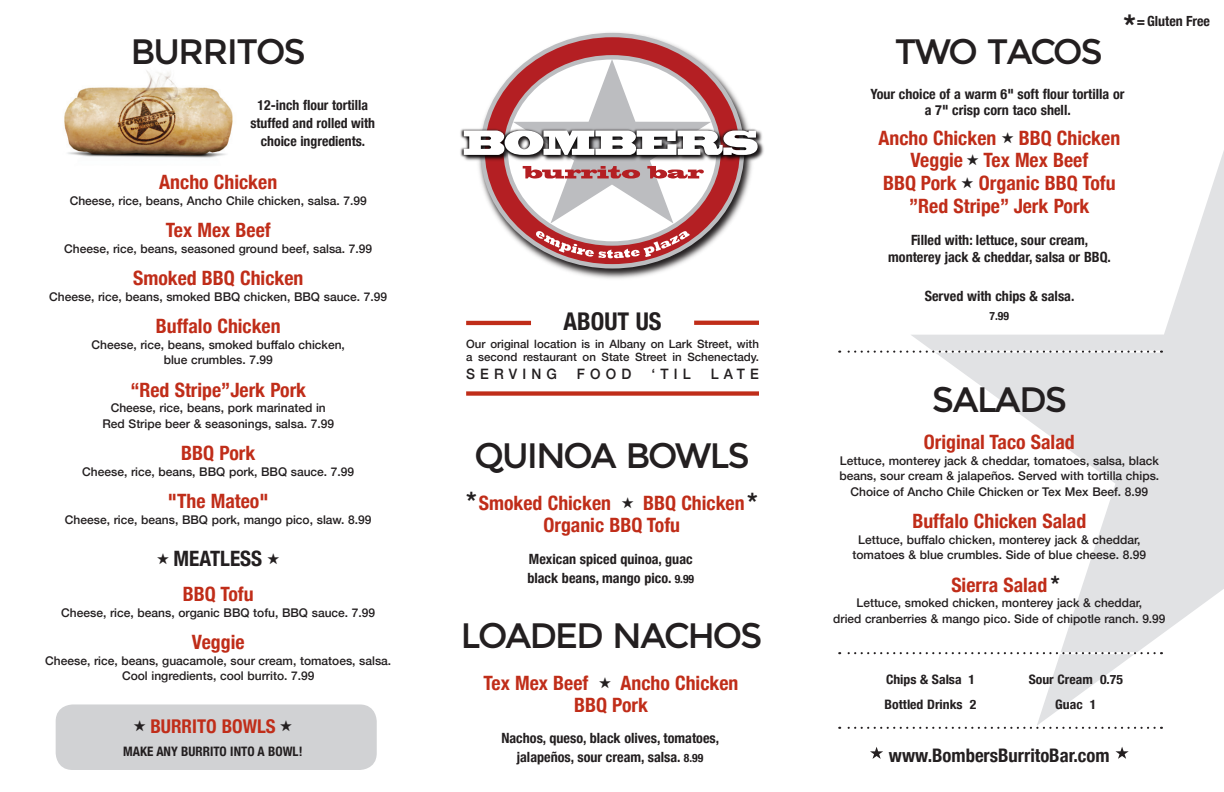
<style>
.page{position:relative;width:1224px;height:792px;background:#fff}
.page>*{position:absolute;margin:0;border:0;box-sizing:border-box;transform-origin:0 0}
.t1{font:35.2px "Montserrat";letter-spacing:-.075em;color:#231f20}
.t2{font:700 condensed 25.4px "Helvetica Neue";color:#231f20}
.t3{font:700 condensed 24.4px "Helvetica Neue";color:#231f20}
.t4{font:700 condensed 22.6px "Helvetica Neue";color:#231f20}
.t5{font:700 condensed 21.2px "Helvetica Neue";color:#231f20}
.t6{font:700 condensed 19.8px "Helvetica Neue";color:#c02d19}
.t7{font:700 condensed 19px "Helvetica Neue";color:#c02d19}
.t8{font:700 condensed 18.6px "Helvetica Neue";color:#231f20}
.t9{font:500 14.4px "Helvetica Neue";letter-spacing:.375em;color:#231f20;scale:.96 1}
.t10{font:700 condensed 14.2px/15.6px "Helvetica Neue";color:#231f20;text-align:center}
.t11{font:700 condensed 14px/18px "Helvetica Neue";color:#231f20;text-align:center}
.t12{font:700 condensed 13px "Helvetica Neue";color:#231f20;scale:1.05 1}
.t13{font:700 condensed 13px "Helvetica Neue";color:#231f20}
.t14{font:500 12px/15.6px "Helvetica Neue";color:#231f20;text-align:center}
.t15{font:700 condensed 11.6px "Helvetica Neue";color:#231f20}
.t16{font:500 11.4px/13.8px "Helvetica Neue";color:#231f20}
.s1{color:#231f20}
.s2{font-size:11.6px}
.s3{font-size:30px}
</style>
<div class="page">
<svg style="left:911px;top:151px;width:313px;height:574px"></svg>
<img style="left:64px;top:70px;width:169px;height:88px">
<svg style="left:839px;top:727px;width:316px;height:2px"></svg>
<hr style="left:839px;top:351px;width:322px;height:2px;background:#fff">
<svg style="left:839px;top:351px;width:316px;height:2px"></svg>
<div style="left:56px;top:704px;width:321px;height:66px;background:#d1d2d4;border-radius:17px"></div>
<svg style="left:870px;top:747px;width:13px;height:12px"></svg>
<svg style="left:1115px;top:747px;width:14px;height:12px"></svg>
<img style="left:563px;top:32px;width:105px;height:247px">
<svg style="left:501px;top:33px;width:229px;height:236px"></svg>
<svg style="left:503px;top:55px;width:218px;height:191px"></svg>
<img style="left:462px;top:129px;width:302px;height:30px">
<svg style="left:464px;top:59px;width:294px;height:164px"></svg>
<svg style="left:536px;top:231px;width:154px;height:27px"></svg>
<hr style="left:839px;top:652px;width:322px;height:2px;background:#fff">
<svg style="left:839px;top:652px;width:316px;height:2px"></svg>
<hr style="left:466px;top:321px;width:65px;height:4px;background:#c02d19">
<div style="left:466px;top:391px;width:293px;height:5px;background:#c02d19"></div>
<svg style="left:694px;top:321px;width:65px;height:4px"></svg>
<p class="t1" style="left:130px;top:30px;width:177px">BURRITOS</p>
<p class="t11" style="left:250px;top:95px;width:126px">12-inch flour tortilla stuffed and rolled with choice ingredients.</p>
<p class="t6" style="left:159px;top:166px;width:119px">Ancho Chicken</p>
<p class="t14" style="left:70px;top:192px;width:299px">Cheese, rice, beans, Ancho Chile chicken, salsa. 7.99</p>
<p class="t6" style="left:166px;top:214px;width:106px">Tex Mex Beef</p>
<p class="t14" style="left:64px;top:240px;width:310px">Cheese, rice, beans, seasoned ground beef, salsa. 7.99</p>
<p class="t6" style="left:133px;top:262px;width:172px">Smoked BBQ Chicken</p>
<p class="t14" style="left:49px;top:288px;width:339px">Cheese, rice, beans, smoked BBQ chicken, BBQ sauce. 7.99</p>
<p class="t6" style="left:156px;top:310px;width:126px">Buffalo Chicken</p>
<p class="t14" style="left:92px;top:336px;width:255px">Cheese, rice, beans, smoked buffalo chicken,</p>
<p class="t14" style="left:164px;top:351px;width:111px">blue crumbles. 7.99</p>
<p class="t6" style="left:130px;top:373px;width:177px">“Red Stripe”Jerk Pork</p>
<p class="t14" style="left:111px;top:399px;width:217px">Cheese, rice, beans, pork marinated in</p>
<p class="t14" style="left:102px;top:415px;width:233px">Red Stripe beer &amp; seasonings, salsa. 7.99</p>
<p class="t6" style="left:181px;top:437px;width:76px">BBQ Pork</p>
<p class="t14" style="left:82px;top:463px;width:274px">Cheese, rice, beans, BBQ pork, BBQ sauce. 7.99</p>
<p class="t6" style="left:168px;top:485px;width:102px">"The Mateo"</p>
<p class="t14" style="left:65px;top:511px;width:308px">Cheese, rice, beans, BBQ pork, mango pico, slaw. 8.99</p>
<p class="t5" style="left:157px;top:541px;width:125px">★ MEATLESS ★</p>
<p class="t6" style="left:183px;top:578px;width:72px">BBQ Tofu</p>
<p class="t14" style="left:61px;top:604px;width:315px">Cheese, rice, beans, organic BBQ tofu, BBQ sauce. 7.99</p>
<p class="t6" style="left:192px;top:626px;width:54px">Veggie</p>
<p class="t14" style="left:45px;top:652px;width:348px">Cheese, rice, beans, guacamole, sour cream, tomatoes, salsa.<br>Cool ingredients, cool burrito. 7.99</p>
<p class="t7" style="left:134px;top:711px;width:160px"><span class="s1">★</span> BURRITO BOWLS <span class="s1">★</span></p>
<p class="t13" style="left:123px;top:740px;width:181px">MAKE ANY BURRITO INTO A BOWL!</p>
<p class="t3" style="left:564px;top:301px;width:99px">ABOUT US</p>
<p class="t16" style="left:466px;top:336px;width:294px">Our original location is in Albany on Lark Street, with a second restaurant on State Street in Schenectady.</p>
<p class="t9" style="left:466px;top:362px;width:96px">SERVING</p>
<p class="t9" style="left:577px;top:362px;width:58px">FOOD</p>
<p class="t9" style="left:652px;top:362px;width:42px">‘TIL</p>
<p class="t9" style="left:711px;top:362px;width:52px">LATE</p>
<p class="t1" style="left:474px;top:434px;width:277px">QUINOA BOWLS</p>
<p class="t2" style="left:467px;top:480px;width:11px">*</p>
<p class="t2" style="left:748px;top:481px;width:11px">*</p>
<p class="t6" style="left:479px;top:486px;width:267px">Smoked Chicken <span class="s1">★</span> BBQ Chicken</p>
<p class="t6" style="left:543px;top:509px;width:138px">Organic BBQ Tofu</p>
<p class="t10" style="left:529px;top:550px;width:165px">Mexican spiced quinoa, guac</p>
<p class="t10" style="left:527px;top:569px;width:168px">black beans, mango pico. <span class="s2">9.99</span></p>
<p class="t1" style="left:460px;top:613px;width:304px">LOADED NACHOS</p>
<p class="t6" style="left:484px;top:666px;width:256px">Tex Mex Beef <span class="s1">★</span> Ancho Chicken</p>
<p class="t6" style="left:574px;top:689px;width:76px">BBQ Pork</p>
<p class="t10" style="left:501px;top:729px;width:219px">Nachos, queso, black olives, tomatoes,</p>
<p class="t10" style="left:517px;top:749px;width:188px">jalapeños, sour cream, salsa. <span class="s2">8.99</span></p>
<p class="t1" style="left:894px;top:30px;width:211px">TWO TACOS</p>
<p class="t11" style="left:1124px;top:11px;width:88px"><span class="s3">*</span>= Gluten Free</p>
<p class="t10" style="left:870px;top:85px;width:256px">Your choice of a warm 6" soft flour tortilla or a 7" crisp corn taco shell.</p>
<p class="t6" style="left:878px;top:121px;width:243px">Ancho Chicken <span class="s1">★</span> BBQ Chicken</p>
<p class="t6" style="left:910px;top:144px;width:179px">Veggie <span class="s1">★</span> Tex Mex Beef</p>
<p class="t6" style="left:883px;top:167px;width:234px">BBQ Pork <span class="s1">★</span> Organic BBQ Tofu</p>
<p class="t6" style="left:909px;top:189px;width:182px">”Red Stripe” Jerk Pork</p>
<p class="t10" style="left:911px;top:231px;width:179px">Filled with: lettuce, sour cream,</p>
<p class="t10" style="left:888px;top:248px;width:224px">monterey jack &amp; cheddar, salsa or BBQ.</p>
<p class="t10" style="left:925px;top:287px;width:151px">Served with chips &amp; salsa.</p>
<p class="t15" style="left:990px;top:306px;width:21px">7.99</p>
<p class="t1" style="left:931px;top:377px;width:138px">SALADS</p>
<p class="t6" style="left:924px;top:426px;width:152px">Original Taco Salad</p>
<p class="t14" style="left:839px;top:452px;width:321px">Lettuce, monterey jack &amp; cheddar, tomatoes, salsa, black beans, sour cream &amp; jalapeños. Served with tortilla chips.<br>Choice of Ancho Chile Chicken or Tex Mex Beef. 8.99</p>
<p class="t6" style="left:912px;top:505px;width:175px">Buffalo Chicken Salad</p>
<p class="t14" style="left:858px;top:531px;width:284px">Lettuce, buffalo chicken, monterey jack &amp; cheddar,</p>
<p class="t14" style="left:853px;top:546px;width:295px">tomatoes &amp; blue crumbles. Side of blue cheese. 8.99</p>
<p class="t6" style="left:951px;top:568px;width:97px">Sierra Salad</p>
<p class="t14" style="left:857px;top:594px;width:287px">Lettuce, smoked chicken, monterey jack &amp; cheddar,</p>
<p class="t14" style="left:833px;top:610px;width:334px">dried cranberries &amp; mango pico. Side of chipotle ranch. 9.99</p>
<p class="t4" style="left:1051px;top:565px;width:10px">*</p>
<p class="t12" style="left:886px;top:669px;width:86px">Chips &amp; Salsa 1</p>
<p class="t12" style="left:885px;top:693px;width:89px">Bottled Drinks 2</p>
<p class="t12" style="left:1029px;top:669px;width:91px">Sour Cream 0.75</p>
<p class="t12" style="left:1055px;top:693px;width:41px">Guac 1</p>
<p class="t8" style="left:889px;top:740px;width:222px">www.BombersBurritoBar.com</p>
</div>
